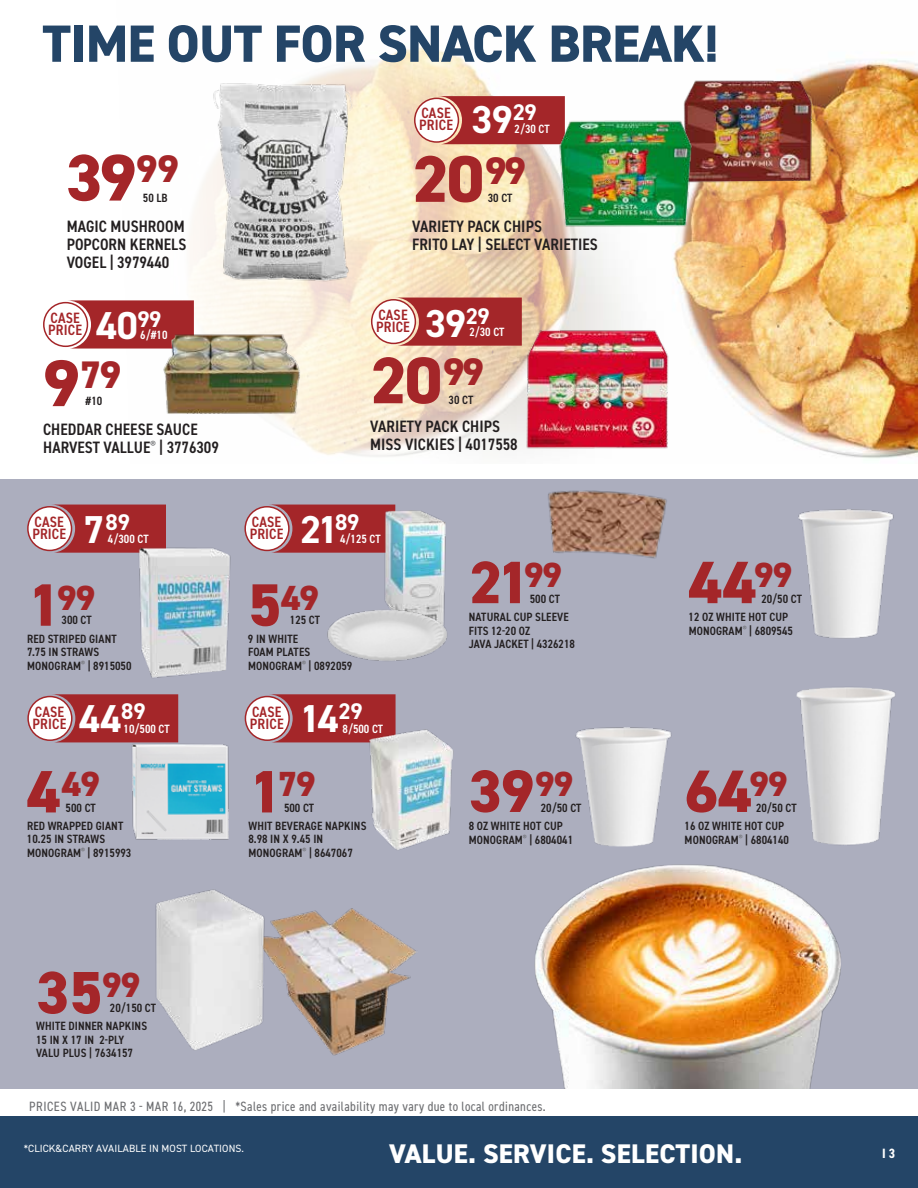
<style>
.page{position:relative;width:918px;height:1188px;background:#fff}
.page>*{position:absolute;margin:0;border:0;box-sizing:border-box;transform-origin:0 0}
.t1{font:800 66px "DIN2014";color:#a42629}
.t2{font:800 60px "DIN2014";letter-spacing:-.01em;color:#a42629}
.t3{font:800 52.5px "DIN2014";letter-spacing:-.01em;color:#244567}
.t4{font:700 39px "DIN2014";letter-spacing:-.025em;color:#fff}
.t5{font:800 38.55px "DIN2014";color:#a42629}
.t6{font:800 34.95px "DIN2014";letter-spacing:-.03em;color:#a42629}
.t7{font:800 27px "DIN2014";letter-spacing:.01em;color:#fff}
.t8{font:700 22.8px "DIN2014";color:#fff}
.t9{font:600 condensed 16.5px/18px "DIN2014";letter-spacing:.005em;color:#231f20}
.t10{font:600 condensed 15px/12px "DIN2014";letter-spacing:.01em;color:#a42629}
.t11{font:condensed 13.5px "DIN2014";letter-spacing:.03em;color:#6d6e71}
.t12{font:700 condensed 13.5px "DIN2014";color:#fff}
.t13{font:600 condensed 12px/13.5px "DIN2014";letter-spacing:.01em;color:#231f20}
.t14{font:600 condensed 12px "DIN2014";color:#fff}
.t15{font:10.5px "DIN2014";letter-spacing:.01em;color:#fff}
.s1{font-size:66px}
.s2{font-size:39px}
.s3{font-size:60px}
</style>
<div class="page">
<div style="left:0;top:1117px;width:918px;height:71px;background:#244567"></div>
<img style="left:43px;top:46px;width:875px;height:413px">
<div style="left:0;top:479px;width:918px;height:609px;background:#acaebe"></div>
<img style="left:535px;top:864px;width:306px;height:224px">
<svg style="left:438px;top:96px;width:127px;height:48px"></svg>
<div style="left:415px;top:98px;width:43px;height:44px;background:#fff;border-radius:50%"></div>
<div style="left:414px;top:98px;width:45px;height:45px;border:2px solid #a42629;border-radius:50%"></div>
<svg style="left:395px;top:298px;width:127px;height:48px"></svg>
<div style="left:372px;top:300px;width:43px;height:43px;background:#fff;border-radius:50%"></div>
<div style="left:371px;top:299px;width:45px;height:45px;border:2px solid #a42629;border-radius:50%"></div>
<svg style="left:68px;top:300px;width:126px;height:49px"></svg>
<div style="left:44px;top:303px;width:43px;height:43px;background:#fff;border-radius:50%"></div>
<div style="left:43px;top:302px;width:45px;height:45px;border:2px solid #a42629;border-radius:50%"></div>
<div style="left:272px;top:505px;width:123px;height:48px;background:#a42629"></div>
<div style="left:245px;top:507px;width:44px;height:43px;background:#fff;border-radius:50%"></div>
<div style="left:244px;top:506px;width:46px;height:45px;border:2px solid #a42629;border-radius:50%"></div>
<div style="left:54px;top:505px;width:112px;height:48px;background:#a42629"></div>
<div style="left:28px;top:507px;width:44px;height:43px;background:#fff;border-radius:50%"></div>
<div style="left:27px;top:506px;width:45px;height:45px;border:2px solid #a42629;border-radius:50%"></div>
<div style="left:52px;top:694px;width:126px;height:48px;background:#a42629"></div>
<div style="left:28px;top:697px;width:44px;height:43px;background:#fff;border-radius:50%"></div>
<div style="left:27px;top:696px;width:46px;height:45px;border:2px solid #a42629;border-radius:50%"></div>
<svg style="left:269px;top:694px;width:127px;height:48px"></svg>
<div style="left:245px;top:697px;width:44px;height:43px;background:#fff;border-radius:50%"></div>
<div style="left:245px;top:696px;width:45px;height:45px;border:2px solid #a42629;border-radius:50%"></div>
<img style="left:680px;top:72px;width:137px;height:121px">
<img style="left:522px;top:324px;width:153px;height:131px">
<img style="left:553px;top:114px;width:144px;height:119px">
<img style="left:205px;top:75px;width:159px;height:214px">
<img style="left:161px;top:331px;width:142px;height:85px">
<img style="left:798px;top:509px;width:96px;height:129px">
<img style="left:548px;top:490px;width:119px;height:69px">
<img style="left:796px;top:687px;width:99px;height:158px">
<img style="left:575px;top:727px;width:97px;height:120px">
<img style="left:378px;top:509px;width:68px;height:97px">
<img style="left:132px;top:541px;width:99px;height:137px">
<img style="left:125px;top:736px;width:104px;height:104px">
<img style="left:275px;top:908px;width:141px;height:148px">
<img style="left:155px;top:889px;width:120px;height:161px">
<img style="left:364px;top:725px;width:89px;height:125px">
<img style="left:327px;top:606px;width:120px;height:55px">
<h3 class="t3" style="left:42px;top:9px;width:678px">TIME OUT FOR SNACK BREAK!</h3>
<p class="t10" style="left:419px;top:107px;width:35px">CASE<br>PRICE</p>
<h3 class="t4" style="left:472px;top:94px;width:67px">39<sup>29</sup></h3>
<p class="t14" style="left:515px;top:121px;width:37px">2/30 CT</p>
<h1 class="t1" style="left:66px;top:134px;width:115px">39<sup>99</sup></h1>
<p class="t13" style="left:143px;top:191px;width:26px">50 LB</p>
<h1 class="t1" style="left:412px;top:135px;width:116px">20<sup>99</sup></h1>
<p class="t13" style="left:488px;top:191px;width:26px">30 CT</p>
<h3 class="t9" style="left:67px;top:217px;width:121px;text-align:justify">MAGIC MUSHROOM POPCORN KERNELS VOGEL | 3979440</h3>
<h3 class="t9" style="left:412px;top:217px;width:187px">VARIETY PACK CHIPS<br>FRITO LAY | SELECT VARIETIES</h3>
<p class="t10" style="left:48px;top:311px;width:35px">CASE<br>PRICE</p>
<h3 class="t4" style="left:96px;top:300px;width:67px">40<sup>99</sup></h3>
<p class="t14" style="left:140px;top:327px;width:29px">6/#10</p>
<p class="t10" style="left:376px;top:308px;width:35px">CASE<br>PRICE</p>
<h3 class="t4" style="left:425px;top:297px;width:66px">39<sup>29</sup></h3>
<p class="t14" style="left:469px;top:324px;width:37px">2/30 CT</p>
<h1 class="t1" style="left:370px;top:337px;width:116px">20<sup>99</sup></h1>
<h3 class="t5" style="left:43px;top:349px;width:80px"><span class="s1">9</span>79</h3>
<p class="t13" style="left:85px;top:394px;width:18px">#10</p>
<p class="t13" style="left:449px;top:393px;width:26px">30 CT</p>
<h3 class="t9" style="left:43px;top:420px;width:177px">CHEDDAR CHEESE SAUCE<br>HARVEST VALLUE<sup>®</sup> | 3776309</h3>
<h3 class="t9" style="left:370px;top:417px;width:149px">VARIETY PACK CHIPS<br>MISS VICKIES | 4017558</h3>
<p class="t10" style="left:32px;top:515px;width:35px">CASE<br>PRICE</p>
<h3 class="t8" style="left:83px;top:507px;width:48px"><span class="s2">7</span>89</h3>
<h3 class="t4" style="left:300px;top:504px;width:61px">21<sup>89</sup></h3>
<p class="t10" style="left:250px;top:515px;width:35px">CASE<br>PRICE</p>
<p class="t14" style="left:108px;top:531px;width:42px">4/300 CT</p>
<p class="t14" style="left:340px;top:531px;width:42px">4/125 CT</p>
<h3 class="t6" style="left:27px;top:574px;width:70px"><span class="s3">1</span>99</h3>
<p class="t13" style="left:62px;top:613px;width:32px">300 CT</p>
<h3 class="t6" style="left:248px;top:574px;width:73px"><span class="s3">5</span>49</h3>
<p class="t13" style="left:290px;top:613px;width:32px">125 CT</p>
<p class="t13" style="left:27px;top:632px;width:106px">RED STRIPED GIANT<br>7.75 IN STRAWS<br>MONOGRAM<sup>®</sup> | 8915050</p>
<p class="t13" style="left:248px;top:632px;width:106px">9 IN WHITE<br>FOAM PLATES<br>MONOGRAM<sup>®</sup> | 0892059</p>
<h3 class="t4" style="left:79px;top:693px;width:68px">44<sup>89</sup></h3>
<h3 class="t4" style="left:300px;top:693px;width:65px">14<sup>29</sup></h3>
<p class="t10" style="left:33px;top:705px;width:35px">CASE<br>PRICE</p>
<p class="t10" style="left:250px;top:705px;width:35px">CASE<br>PRICE</p>
<p class="t14" style="left:124px;top:721px;width:48px">10/500 CT</p>
<p class="t14" style="left:343px;top:721px;width:42px">8/500 CT</p>
<h3 class="t6" style="left:27px;top:761px;width:74px"><span class="s3">4</span>49</h3>
<h3 class="t6" style="left:249px;top:761px;width:69px"><span class="s3">1</span>79</h3>
<p class="t13" style="left:66px;top:801px;width:32px">500 CT</p>
<p class="t13" style="left:284px;top:801px;width:32px">500 CT</p>
<p class="t13" style="left:27px;top:818px;width:106px">RED WRAPPED GIANT<br>10.25 IN STRAWS<br>MONOGRAM<sup>®</sup> | 8915993</p>
<p class="t13" style="left:248px;top:818px;width:120px">WHIT BEVERAGE NAPKINS<br>8.98 IN X 9.45 IN<br>MONOGRAM<sup>®</sup> | 8647067</p>
<h2 class="t2" style="left:36px;top:953px;width:106px">35<sup>99</sup></h2>
<p class="t13" style="left:110px;top:1001px;width:48px">20/150 CT</p>
<p class="t13" style="left:36px;top:1019px;width:113px">WHITE DINNER NAPKINS<br>15 IN X 17 IN 2-PLY<br>VALU PLUS | 7634157</p>
<h2 class="t2" style="left:469px;top:543px;width:95px">21<sup>99</sup></h2>
<p class="t13" style="left:530px;top:592px;width:32px">500 CT</p>
<h2 class="t2" style="left:689px;top:543px;width:105px">44<sup>99</sup></h2>
<p class="t13" style="left:761px;top:592px;width:42px">20/50 CT</p>
<p class="t13" style="left:469px;top:610px;width:108px">NATURAL CUP SLEEVE<br>FITS 12-20 OZ<br>JAVA JACKET | 4326218</p>
<p class="t13" style="left:689px;top:610px;width:106px">12 OZ WHITE HOT CUP<br>MONOGRAM<sup>®</sup> | 6809545</p>
<h2 class="t2" style="left:469px;top:751px;width:106px">39<sup>99</sup></h2>
<h2 class="t2" style="left:685px;top:751px;width:104px">64<sup>99</sup></h2>
<p class="t13" style="left:541px;top:801px;width:42px">20/50 CT</p>
<p class="t13" style="left:756px;top:801px;width:42px">20/50 CT</p>
<p class="t13" style="left:469px;top:819px;width:106px">8 OZ WHITE HOT CUP<br>MONOGRAM<sup>®</sup> | 6804041</p>
<p class="t13" style="left:685px;top:819px;width:106px">16 OZ WHITE HOT CUP<br>MONOGRAM<sup>®</sup> | 6804140</p>
<p class="t11" style="left:29px;top:1098px;width:518px">PRICES VALID MAR 3 - MAR 16, 2025 | *Sales price and availability may vary due to local ordinances.</p>
<p class="t15" style="left:24px;top:1142px;width:222px">*CLICK&amp;CARRY AVAILABLE IN MOST LOCATIONS.</p>
<h3 class="t7" style="left:389px;top:1136px;width:355px">VALUE. SERVICE. SELECTION.</h3>
<p class="t12" style="left:882px;top:1144px;width:15px">I 3</p>
</div>
